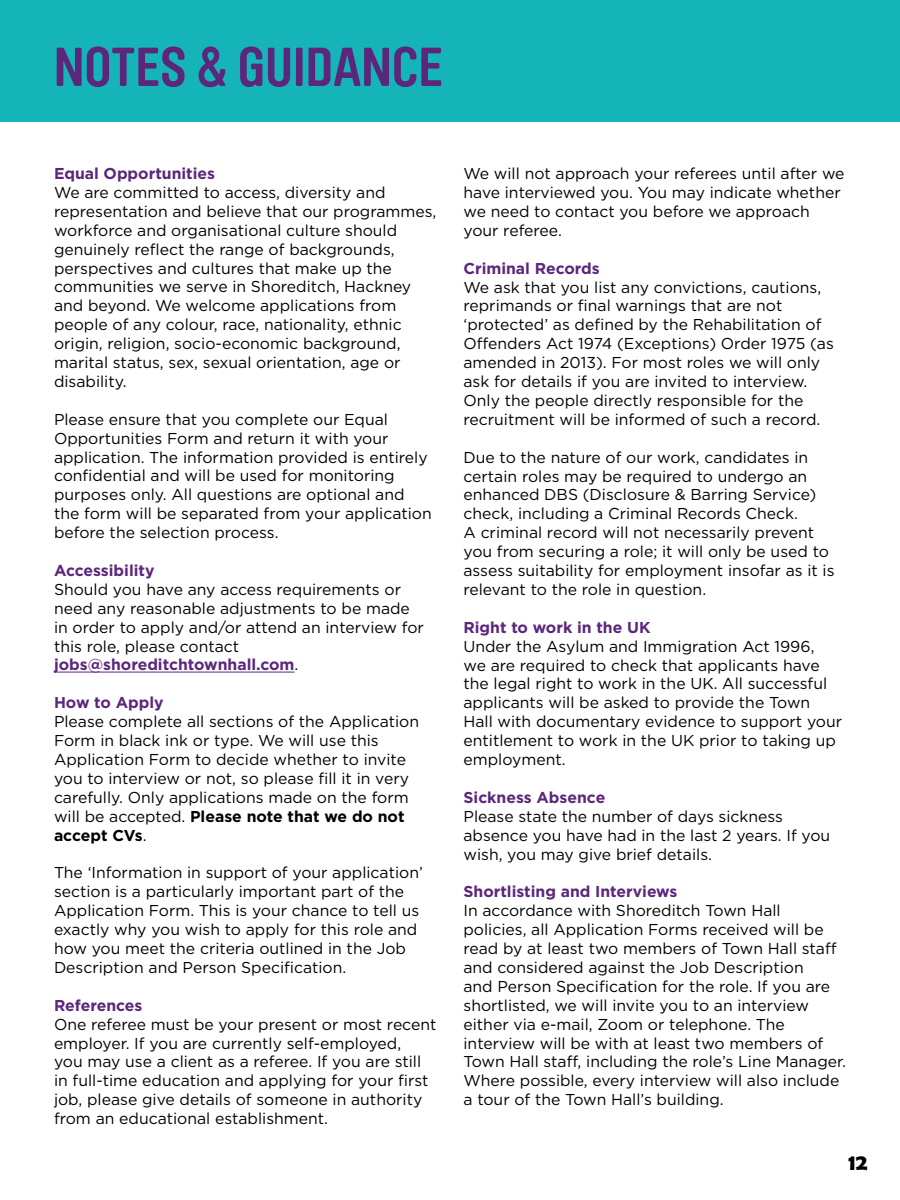
<style>
.page{position:relative;width:900px;height:1200px;background:#fff}
.page>*{position:absolute;margin:0;border:0;box-sizing:border-box;transform-origin:0 0}
.t1{font:700 54px "Brauer Neue Std";color:#5c267b}
.t2{font:700 22.5px "Berlin Sans FB Demi";color:#000}
.t3{font:15.75px/18.9px "Gotham";color:#000}
.t4{font:700 15.75px "Gotham";color:#5c267b}
.s1{font-weight:700;color:#5c267b}
.s2{font-weight:700}
</style>
<div class="page">
<div style="left:0;top:1px;width:900px;height:121px;background:#15b4b9"></div>
<hr style="left:54px;top:672px;width:241px;height:1px;background:#5c267b">
<h1 class="t1" style="left:54px;top:36px;width:391px">NOTES &amp; GUIDANCE</h1>
<p class="t4" style="left:54px;top:163px;width:163px">Equal Opportunities</p>
<p class="t3" style="left:54px;top:183px;width:384px">We are committed to access, diversity and representation and believe that our programmes, workforce and organisational culture should genuinely reflect the range of backgrounds, perspectives and cultures that make up the communities we serve in Shoreditch, Hackney and beyond. We welcome applications from people of any colour, race, nationality, ethnic origin, religion, socio-economic background, marital status, sex, sexual orientation, age or disability.</p>
<p class="t3" style="left:54px;top:409px;width:379px">Please ensure that you complete our Equal Opportunities Form and return it with your application. The information provided is entirely confidential and will be used for monitoring purposes only. All questions are optional and the form will be separated from your application before the selection process.</p>
<p class="t4" style="left:54px;top:560px;width:102px">Accessibility</p>
<p class="t3" style="left:54px;top:580px;width:371px">Should you have any access requirements or need any reasonable adjustments to be made in order to apply and/or attend an interview for this role, please contact <span class="s1">jobs@shoreditchtownhall.com</span>.</p>
<p class="t4" style="left:54px;top:692px;width:111px">How to Apply</p>
<p class="t3" style="left:54px;top:712px;width:367px">Please complete all sections of the Application Form in black ink or type. We will use this Application Form to decide whether to invite you to interview or not, so please fill it in very carefully. Only applications made on the form will be accepted. <span class="s2">Please note that we do not accept CVs</span>.</p>
<p class="t3" style="left:54px;top:863px;width:370px">The ‘Information in support of your application’ section is a particularly important part of the Application Form. This is your chance to tell us exactly why you wish to apply for this role and how you meet the criteria outlined in the Job Description and Person Specification.</p>
<p class="t4" style="left:54px;top:995px;width:90px">References</p>
<p class="t3" style="left:54px;top:1014px;width:384px">One referee must be your present or most recent employer. If you are currently self-employed,<br>you may use a client as a referee. If you are still in full-time education and applying for your first job, please give details of someone in authority from an educational establishment.</p>
<p class="t3" style="left:464px;top:164px;width:383px">We will not approach your referees until after we have interviewed you. You may indicate whether we need to contact you before we approach your referee.</p>
<p class="t4" style="left:464px;top:258px;width:138px">Criminal Records</p>
<p class="t3" style="left:464px;top:277px;width:372px">We ask that you list any convictions, cautions, reprimands or final warnings that are not ‘protected’ as defined by the Rehabilitation of Offenders Act 1974 (Exceptions) Order 1975 (as amended in 2013). For most roles we will only ask for details if you are invited to interview.<br>Only the people directly responsible for the recruitment will be informed of such a record.</p>
<p class="t3" style="left:464px;top:447px;width:373px">Due to the nature of our work, candidates in certain roles may be required to undergo an enhanced DBS (Disclosure &amp; Barring Service) check, including a Criminal Records Check.<br>A criminal record will not necessarily prevent you from securing a role; it will only be used to assess suitability for employment insofar as it is relevant to the role in question.</p>
<p class="t4" style="left:464px;top:617px;width:189px">Right to work in the UK</p>
<p class="t3" style="left:464px;top:636px;width:380px">Under the Asylum and Immigration Act 1996,<br>we are required to check that applicants have the legal right to work in the UK. All successful applicants will be asked to provide the Town Hall with documentary evidence to support your entitlement to work in the UK prior to taking up employment.</p>
<p class="t4" style="left:464px;top:787px;width:143px">Sickness Absence</p>
<p class="t3" style="left:464px;top:806px;width:368px">Please state the number of days sickness absence you have had in the last 2 years. If you wish, you may give brief details.</p>
<p class="t4" style="left:464px;top:881px;width:216px">Shortlisting and Interviews</p>
<p class="t3" style="left:464px;top:901px;width:384px">In accordance with Shoreditch Town Hall policies, all Application Forms received will be read by at least two members of Town Hall staff and considered against the Job Description<br>and Person Specification for the role. If you are shortlisted, we will invite you to an interview either via e-mail, Zoom or telephone. The interview will be with at least two members of Town Hall staff, including the role’s Line Manager.<br>Where possible, every interview will also include a tour of the Town Hall’s building.</p>
<h2 class="t2" style="left:849px;top:1149px;width:20px">12</h2>
</div>
